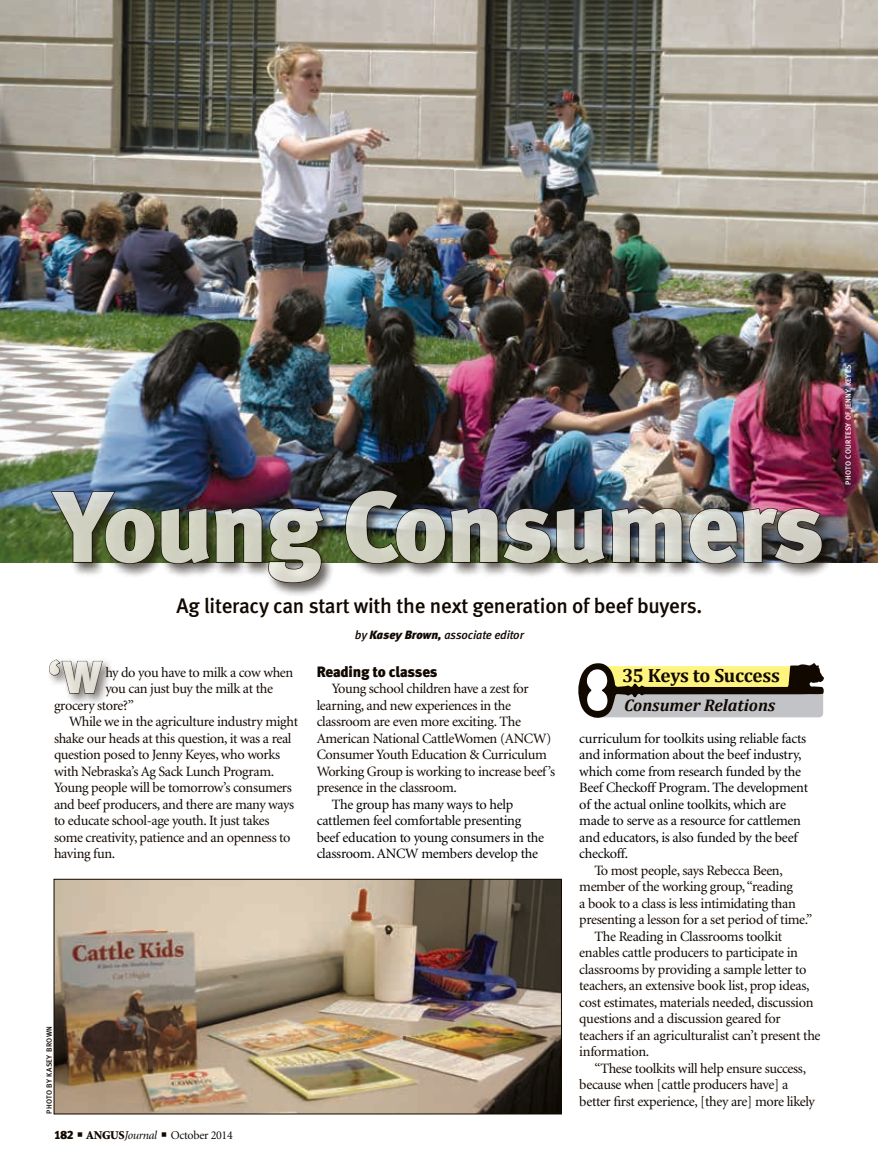
<style>
.page{position:relative;width:878px;height:1168px;background:#fff}
.page>*{position:absolute;margin:0;border:0;box-sizing:border-box;transform-origin:0 0}
.t1{font:100.5px "Meta Black LF";letter-spacing:-.015em;color:#f0efe3}
.t2{font:45.45px "Meta Black LF";color:#f0efe3}
.deck{font:21px "Meta Medium LF";letter-spacing:-.01em;color:#110800}
.t3{font:700 19.2px "Cambria";letter-spacing:-.02em;color:#110800}
.t4{font:italic 700 16.95px "Cambria";color:#110800}
.subhead{font:15px "Meta Black LF";letter-spacing:-.015em;color:#110800}
.body_text{font:14.25px/16.5px "Minion";letter-spacing:-.025em;color:#110800}
.body_text-2{font:14.25px/16.5px "Minion";letter-spacing:-.02em;color:#000}
.t5{font:12px "Minion";letter-spacing:-.025em;color:#110800}
.byline{font:italic 12px "Meta Medium LF";letter-spacing:-.01em;color:#110800}
.photo_credit{font:7.5px "Meta Medium LF";letter-spacing:.05em;color:#fff}
.photo_credit-2{font:7.5px "Meta Medium LF";letter-spacing:.05em;color:#110800}
.s1{font-family:"Meta Black LF"}
.s2{font-weight:900}
.s3{font-style:italic}
</style>
<div class="page">
<svg style="left:578px;top:663px;width:245px;height:55px;background:#b1ac8c"></svg>
<img style="left:0;top:0;width:878px;height:563px">
<div style="left:49px;top:488px;width:787px;height:109px;background:#110800;opacity:.75"></div>
<img style="left:49px;top:490px;width:276px;height:94px">
<img style="left:344px;top:489px;width:479px;height:76px">
<div style="left:46px;top:656px;width:68px;height:50px;background:#110800;opacity:.65"></div>
<svg style="left:49px;top:656px;width:54px;height:50px"></svg>
<img style="left:56px;top:881px;width:503px;height:231px">
<div style="left:54px;top:879px;width:507px;height:235px;border:1px solid #110800"></div>
<h1 class="t1" style="left:55px;top:466px;width:771px">Young Consumers</h1>
<p class="deck" style="left:177px;top:594px;width:527px">Ag literacy can start with the next generation of beef buyers.</p>
<p class="byline" style="left:355px;top:627px;width:171px">by <span class="s1">Kasey Brown,</span> associate editor</p>
<h2 class="t2" style="left:48px;top:650px;width:55px">‘W</h2>
<p class="subhead" style="left:316px;top:662px;width:122px">Reading to classes</p>
<p class="body_text" style="left:316px;top:681px;width:240px;text-indent:15px">Young school children have a zest for learning, and new experiences in the classroom are even more exciting. The American National CattleWomen (ANCW)<br>Consumer Youth Education &amp; Curriculum Working Group is working to increase beef’s presence in the classroom.</p>
<p class="body_text-2" style="left:316px;top:796px;width:229px;text-indent:15px">The group has many ways to help cattlemen feel comfortable presenting beef education to young consumers in the classroom. ANCW members develop the</p>
<p class="body_text" style="left:105px;top:664px;width:189px">hy do you have to milk a cow when</p>
<p class="body_text" style="left:105px;top:681px;width:169px">you can just buy the milk at the</p>
<p class="body_text" style="left:54px;top:697px;width:81px">grocery store?”</p>
<p class="body_text" style="left:54px;top:714px;width:246px;text-indent:15px">While we in the agriculture industry might shake our heads at this question, it was a real question posed to Jenny Keyes, who works with Nebraska’s Ag Sack Lunch Program.<br>Young people will be tomorrow’s consumers and beef producers, and there are many ways to educate school-age youth. It just takes some creativity, patience and an openness to having fun.</p>
<p class="t3" style="left:622px;top:662px;width:159px">35 Keys to Success</p>
<p class="t4" style="left:624px;top:693px;width:153px">Consumer Relations</p>
<p class="body_text-2" style="left:579px;top:730px;width:230px">curriculum for toolkits using reliable facts and information about the beef industry, which come from research funded by the Beef Checkoff Program. The development of the actual online toolkits, which are made to serve as a resource for cattlemen and educators, is also funded by the beef checkoff.</p>
<p class="body_text" style="left:579px;top:862px;width:235px;text-indent:15px">To most people, says Rebecca Been, member of the working group, “reading<br>a book to a class is less intimidating than presenting a lesson for a set period of time.”</p>
<p class="body_text" style="left:579px;top:928px;width:243px;text-indent:15px">The Reading in Classrooms toolkit enables cattle producers to participate in classrooms by providing a sample letter to teachers, an extensive book list, prop ideas, cost estimates, materials needed, discussion questions and a discussion geared for teachers if an agriculturalist can’t present the information.</p>
<p class="body_text" style="left:579px;top:1060px;width:237px;text-indent:15px">“These toolkits will help ensure success, because when [cattle producers have] a better first experience, [they are] more likely</p>
<p class="photo_credit-2" style="left:45px;top:1114px;width:89px;rotate:-90deg">PHOTO BY KASEY BROWN</p>
<p class="t5" style="left:54px;top:1129px;width:180px"><span class="s1">182</span> ■ <span class="s2">ANGUS</span><span class="s3">Journal</span> ■ October 2014</p>
<p class="photo_credit" style="left:843px;top:485px;width:122px;rotate:-90deg">PHOTO COURTESY OF JENNY KEYES</p>
</div>
